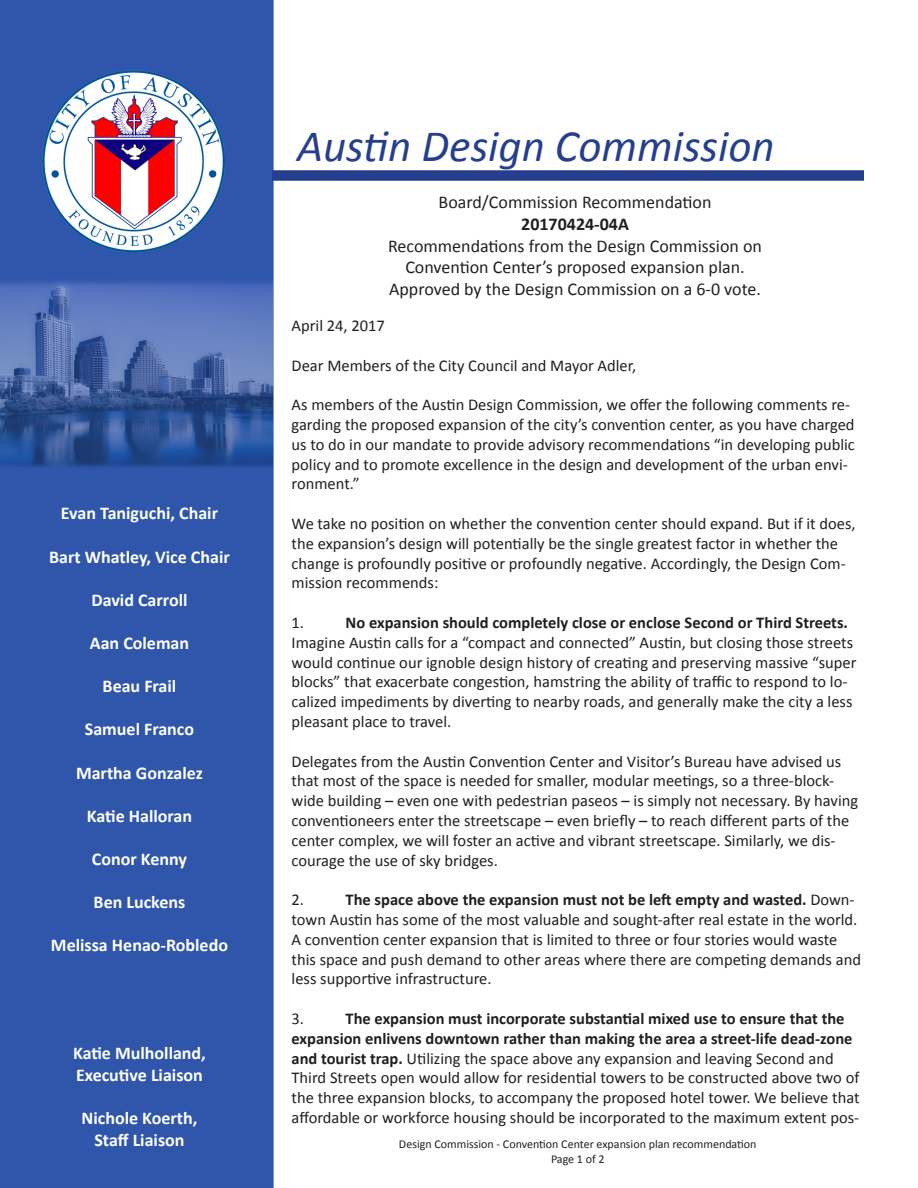
<style>
.page{position:relative;width:918px;height:1188px;background:#fff}
.page>*{position:absolute;margin:0;border:0;box-sizing:border-box;transform-origin:0 0}
.t1{font:italic 45px "Calibri";color:#253f8e}
.t2{font:700 18px "Calibri";color:#fff}
.t3{font:18px "Calibri";color:#231f20}
.t4{font:700 18px "Calibri";color:#231f20}
.t5{font:16.5px/19.8px "Calibri";color:#231f20}
.t6{font:12px "Calibri";color:#231f20}
.s1{font-weight:700}
</style>
<div class="page">
<img style="left:0;top:0;width:274px;height:1188px">
<div style="left:272px;top:170px;width:592px;height:11px;background:#253f8e"></div>
<p class="t1" style="left:297px;top:115px;width:479px">Austin Design Commission</p>
<p class="t3" style="left:439px;top:191px;width:274px">Board/Commission Recommendation</p>
<p class="t4" style="left:521px;top:212px;width:109px">20170424-04A</p>
<p class="t3" style="left:388px;top:234px;width:375px">Recommendations from the Design Commission on</p>
<p class="t3" style="left:405px;top:256px;width:341px">Convention Center’s proposed expansion plan.</p>
<p class="t3" style="left:389px;top:277px;width:373px">Approved by the Design Commission on a 6-0 vote.</p>
<p class="t5" style="left:292px;top:316px;width:95px">April 24, 2017</p>
<p class="t5" style="left:292px;top:355px;width:346px">Dear Members of the City Council and Mayor Adler,</p>
<p class="t5" style="left:292px;top:395px;width:565px">As members of the Austin Design Commission, we offer the following comments re&shy;garding the proposed expansion of the city’s convention center, as you have charged us to do in our mandate to provide advisory recommendations “in developing public policy and to promote excellence in the design and development of the urban envi&shy;ronment.”</p>
<p class="t5" style="left:292px;top:514px;width:566px">We take no position on whether the convention center should expand. But if it does, the expansion’s design will potentially be the single greatest factor in whether the change is profoundly positive or profoundly negative. Accordingly, the Design Com&shy;mission recommends:</p>
<p class="t5" style="left:292px;top:613px;width:14px">1.</p>
<p class="t2" style="left:61px;top:502px;width:159px">Evan Taniguchi, Chair</p>
<p class="t2" style="left:49px;top:545px;width:182px">Bart Whatley, Vice Chair</p>
<p class="t2" style="left:91px;top:588px;width:98px">David Carroll</p>
<p class="t2" style="left:90px;top:631px;width:101px">Aan Coleman</p>
<p class="t2" style="left:103px;top:675px;width:75px">Beau Frail</p>
<p class="t2" style="left:85px;top:718px;width:111px">Samuel Franco</p>
<p class="t2" style="left:76px;top:761px;width:128px">Martha Gonzalez</p>
<p class="t2" style="left:87px;top:804px;width:107px">Katie Halloran</p>
<p class="t2" style="left:92px;top:847px;width:97px">Conor Kenny</p>
<p class="t2" style="left:94px;top:891px;width:93px">Ben Luckens</p>
<p class="t2" style="left:51px;top:934px;width:179px">Melissa Henao-Robledo</p>
<p class="t5" style="left:292px;top:613px;width:566px;text-indent:54px"><span class="s1">No expansion should completely close or enclose Second or Third Streets.<br></span>Imagine Austin calls for a “compact and connected” Austin, but closing those streets would continue our ignoble design history of creating and preserving massive “super blocks” that exacerbate congestion, hamstring the ability of traffic to respond to lo&shy;calized impediments by diverting to nearby roads, and generally make the city a less pleasant place to travel.</p>
<p class="t5" style="left:292px;top:751px;width:568px">Delegates from the Austin Convention Center and Visitor’s Bureau have advised us that most of the space is needed for smaller, modular meetings, so a three-block&shy;wide building – even one with pedestrian paseos – is simply not necessary. By having conventioneers enter the streetscape – even briefly – to reach different parts of the center complex, we will foster an active and vibrant streetscape. Similarly, we dis&shy;courage the use of sky bridges.</p>
<p class="t5" style="left:292px;top:890px;width:14px">2.</p>
<p class="t5" style="left:292px;top:890px;width:571px;text-indent:54px"><span class="s1">The space above the expansion must not be left empty and wasted.</span> Down&shy;town Austin has some of the most valuable and sought-after real estate in the world.<br>A convention center expansion that is limited to three or four stories would waste this space and push demand to other areas where there are competing demands and less supportive infrastructure.</p>
<p class="t5" style="left:292px;top:1009px;width:14px">3.</p>
<p class="t5" style="left:292px;top:1009px;width:570px;text-indent:54px"><span class="s1">The expansion must incorporate substantial mixed use to ensure that the expansion enlivens downtown rather than making the area a street-life dead-zone and tourist trap.</span> Utilizing the space above any expansion and leaving Second and Third Streets open would allow for residential towers to be constructed above two of the three expansion blocks, to accompany the proposed hotel tower. We believe that affordable or workforce housing should be incorporated to the maximum extent pos-</p>
<p class="t2" style="left:73px;top:1042px;width:134px">Katie Mulholland,</p>
<p class="t2" style="left:76px;top:1063px;width:128px">Executive Liaison</p>
<p class="t2" style="left:82px;top:1107px;width:117px">Nichole Koerth,</p>
<p class="t2" style="left:94px;top:1128px;width:92px">Staff Liaison</p>
<p class="t6" style="left:399px;top:1137px;width:359px">Design Commission - Convention Center expansion plan recommendation</p>
<p class="t6" style="left:551px;top:1151px;width:55px">Page 1 of 2</p>
</div>
